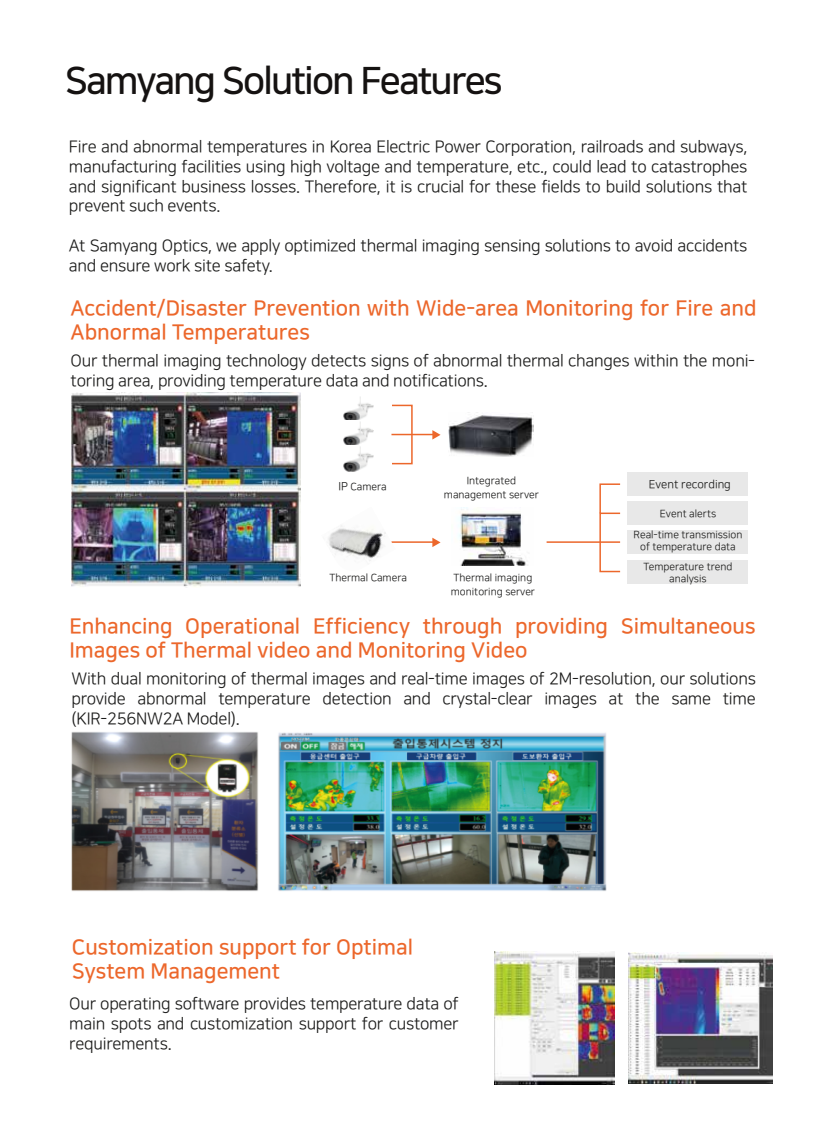
<style>
.page{position:relative;width:813px;height:1132px;background:#fff}
.page>*{position:absolute;margin:0;border:0;box-sizing:border-box;transform-origin:0 0}
.t1{font:37.5px "Nanum Square B";letter-spacing:-.05em;color:#151211}
.t2{font:21px/24px "Nanum Square B";color:#ec672b}
.t3{font:16.5px/19.8px "Nanum Square R";letter-spacing:-.015em;color:#1c1c1b;text-align:justify}
.t4{font:11.4px "Nanum Square R";color:#1c1c1b}
.t5{font:10.35px/13.5px "Nanum Square R";color:#1c1c1b;text-align:center}
.s1{font-size:11.4px}
</style>
<div class="page">
<div style="left:391px;top:404px;width:21px;height:60px;border:2px solid #ec672b"></div>
<div style="left:599px;top:512px;width:21px;height:60px;border:2px solid #ec672b"></div>
<svg style="left:599px;top:483px;width:22px;height:31px"></svg>
<hr style="left:391px;top:433px;width:42px;height:2px;background:#ec672b">
<svg style="left:432px;top:430px;width:8px;height:9px"></svg>
<hr style="left:391px;top:541px;width:42px;height:1px;background:#ec672b">
<hr style="left:546px;top:541px;width:73px;height:1px;background:#ec672b">
<svg style="left:432px;top:537px;width:8px;height:10px"></svg>
<div style="left:627px;top:560px;width:121px;height:24px;background:#e8e8e8"></div>
<div style="left:627px;top:530px;width:121px;height:24px;background:#e8e8e8"></div>
<div style="left:627px;top:501px;width:121px;height:24px;background:#e8e8e8"></div>
<div style="left:627px;top:472px;width:121px;height:24px;background:#e8e8e8"></div>
<img style="left:494px;top:951px;width:120px;height:132px">
<img style="left:328px;top:525px;width:43px;height:31px">
<img style="left:362px;top:549px;width:19px;height:12px">
<img style="left:371px;top:529px;width:24px;height:20px">
<img style="left:343px;top:397px;width:30px;height:23px">
<img style="left:343px;top:422px;width:30px;height:23px">
<img style="left:343px;top:447px;width:30px;height:25px">
<img style="left:448px;top:412px;width:85px;height:44px">
<img style="left:458px;top:507px;width:68px;height:58px">
<img style="left:71px;top:392px;width:229px;height:195px">
<img style="left:71px;top:731px;width:536px;height:160px">
<img style="left:628px;top:952px;width:144px;height:130px">
<h1 class="t1" style="left:65px;top:62px;width:439px">Samyang Solution Features</h1>
<p class="t3" style="left:69px;top:137px;width:679px">Fire and abnormal temperatures in Korea Electric Power Corporation, railroads and subways, manufacturing facilities using high voltage and temperature, etc., could lead to catastrophes and significant business losses. Therefore, it is crucial for these fields to build solutions that prevent such events.</p>
<p class="t3" style="left:69px;top:236px;width:679px">At Samyang Optics, we apply optimized thermal imaging sensing solutions to avoid accidents and ensure work site safety.</p>
<p class="t2" style="left:71px;top:296px;width:687px">Accident/Disaster Prevention with Wide-area Monitoring for Fire and<br>Abnormal Temperatures</p>
<p class="t3" style="left:71px;top:351px;width:685px">Our thermal imaging technology detects signs of abnormal thermal changes within the moni&shy;toring area, providing temperature data and notifications.</p>
<p class="t5" style="left:443px;top:474px;width:96px">Integrated management server</p>
<p class="t5" style="left:338px;top:479px;width:50px"><span class="s1">IP</span> Camera</p>
<p class="t4" style="left:648px;top:478px;width:84px">Event recording</p>
<p class="t5" style="left:659px;top:506px;width:58px">Event alerts</p>
<p class="t5" style="left:329px;top:571px;width:79px">Thermal Camera</p>
<p class="t5" style="left:450px;top:571px;width:86px;text-align:left">Thermal imaging monitoring server</p>
<p class="t5" style="left:633px;top:529px;width:110px;line-height:12px">Real-time transmission of temperature data</p>
<p class="t5" style="left:643px;top:560px;width:91px;line-height:12px">Temperature trend analysis</p>
<p class="t2" style="left:69px;top:615px;width:687px">Enhancing Operational Efficiency through providing Simultaneous<br>Images of Thermal video and Monitoring Video</p>
<p class="t3" style="left:71px;top:669px;width:685px">With dual monitoring of thermal images and real-time images of 2M-resolution, our solutions provide abnormal temperature detection and crystal-clear images at the same time (KIR-256NW2A Model).</p>
<p class="t2" style="left:72px;top:935px;width:342px">Customization support for Optimal<br>System Management</p>
<p class="t3" style="left:69px;top:994px;width:391px">Our operating software provides temperature data of main spots and customization support for customer requirements.</p>
</div>
